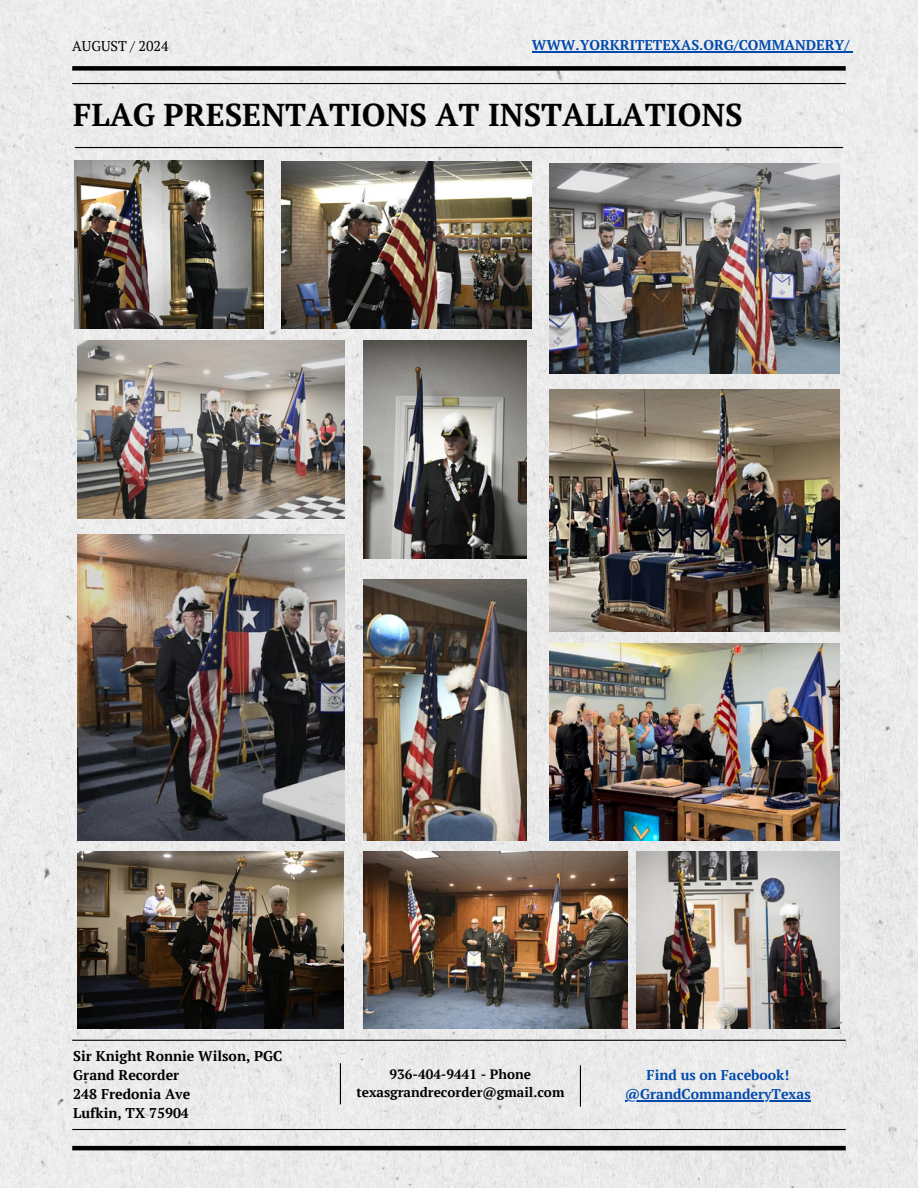
<style>
.page{position:relative;width:918px;height:1188px;background:#fff}
.page>*{position:absolute;margin:0;border:0;box-sizing:border-box;transform-origin:0 0}
.t1{font:700 31.5px "PT Serif";color:#000}
.t2{font:700 14.1px "PT Serif";color:#004aad}
.t3{font:700 14.1px "PT Serif";color:#000}
.t4{font:14.1px "PT Serif";color:#000}
.t5{font:700 13.5px "PT Serif";color:#000}
</style>
<div class="page">
<img style="left:0;top:0;width:918px;height:1188px">
<div style="left:72px;top:66px;width:774px;height:5px;background:#000"></div>
<hr style="left:72px;top:1146px;width:774px;height:4px;background:#000">
<hr style="left:72px;top:83px;width:774px;height:1px;background:#000">
<hr style="left:75px;top:147px;width:768px;height:1px;background:#000">
<hr style="left:72px;top:1129px;width:774px;height:1px;background:#000">
<hr style="left:340px;top:1063px;width:1px;height:41px;background:#000">
<hr style="left:580px;top:1065px;width:1px;height:42px;background:#000">
<hr style="left:625px;top:1101px;width:186px;height:1px;background:#004aad">
<hr style="left:72px;top:1040px;width:774px;height:1px;background:#000">
<img style="left:549px;top:163px;width:290px;height:211px">
<img style="left:78px;top:340px;width:266px;height:178px">
<img style="left:78px;top:852px;width:265px;height:176px">
<img style="left:78px;top:534px;width:266px;height:306px">
<img style="left:363px;top:340px;width:163px;height:219px">
<img style="left:363px;top:580px;width:163px;height:261px">
<img style="left:363px;top:852px;width:265px;height:176px">
<img style="left:75px;top:160px;width:188px;height:168px">
<img style="left:282px;top:162px;width:250px;height:166px">
<img style="left:549px;top:644px;width:290px;height:197px">
<img style="left:549px;top:389px;width:290px;height:242px">
<img style="left:637px;top:852px;width:202px;height:176px">
<hr style="left:532px;top:52px;width:317px;height:1px;background:#004aad">
<p class="t4" style="left:72px;top:36px;width:98px">AUGUST / 2024</p>
<p class="t2" style="left:532px;top:36px;width:319px">WWW.YORKRITETEXAS.ORG/COMMANDERY/</p>
<p class="t1" style="left:73px;top:93px;width:671px">FLAG PRESENTATIONS AT INSTALLATIONS</p>
<h2 class="t3" style="left:73px;top:1046px;width:211px">Sir Knight Ronnie Wilson, PGC</h2>
<h3 class="t3" style="left:73px;top:1065px;width:108px">Grand Recorder</h3>
<h1 class="t3" style="left:73px;top:1084px;width:119px">248 Fredonia Ave</h1>
<p class="t3" style="left:73px;top:1104px;width:117px">Lufkin, TX 75904</p>
<p class="t5" style="left:390px;top:1065px;width:143px">936-404-9441 - Phone</p>
<p class="t5" style="left:356px;top:1083px;width:210px">texasgrandrecorder@gmail.com</p>
<p class="t2" style="left:647px;top:1066px;width:144px">Find us on Facebook!</p>
<p class="t2" style="left:625px;top:1085px;width:187px">@GrandCommanderyTexas</p>
</div>
